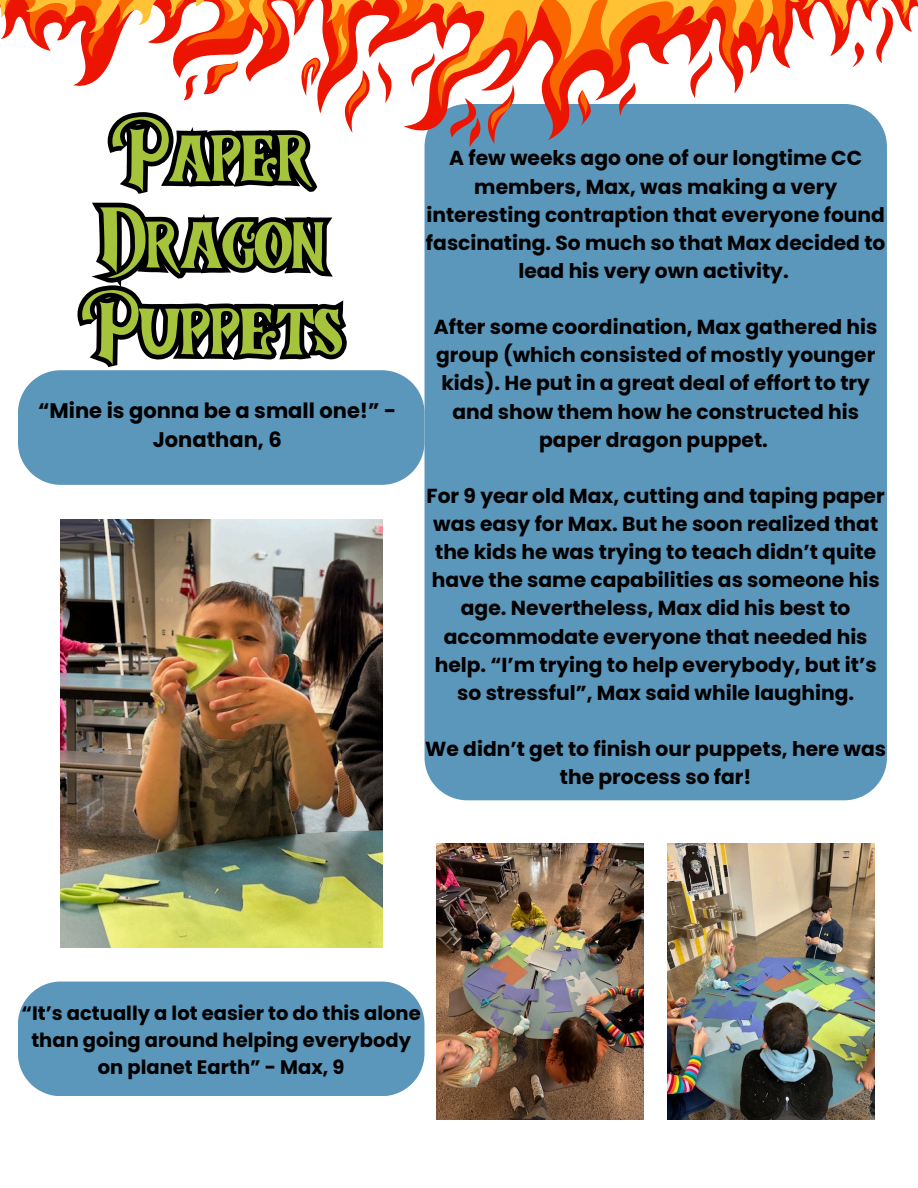
<style>
.page{position:relative;width:918px;height:1188px;background:#fff}
.page>*{position:absolute;margin:0;border:0;box-sizing:border-box;transform-origin:0 0}
.t1{font:100.35px/86.7px "Brighton";color:#a6c33c;text-align:center}
.t2{font:700 21px/29.1px "Poppins";color:#000;text-align:center}
.t3{font:700 20.25px/28.2px "Poppins";color:#000;text-align:center}
.t4{font:700 19.5px/27px "Poppins";color:#000;text-align:center}
</style>
<div class="page">
<div style="left:425px;top:140px;width:462px;height:660px;background:#5b96bb"></div>
<svg style="left:404px;top:111px;width:483px;height:29px;background:#6e93b2"></svg>
<svg style="left:577px;top:111px;width:14px;height:15px"></svg>
<svg style="left:447px;top:111px;width:71px;height:36px;background:#7e798d"></svg>
<svg style="left:412px;top:84px;width:456px;height:27px"></svg>
<svg style="left:0;top:0;width:918px;height:84px"></svg>
<svg style="left:72px;top:23px;width:322px;height:344px"></svg>
<div style="left:18px;top:982px;width:407px;height:114px;background:#5b96bb"></div>
<div style="left:18px;top:370px;width:407px;height:115px;background:#5b96bb"></div>
<img style="left:61px;top:519px;width:321px;height:429px">
<img style="left:437px;top:844px;width:207px;height:275px">
<img style="left:667px;top:844px;width:207px;height:275px">
<p class="t1" style="left:82px;top:108px;width:261px">Paper<br>Dragon<br>Puppets</p>
<p class="t2" style="left:38px;top:396px;width:359px">“Mine is gonna be a small one!” -<br>Jonathan, 6</p>
<h1 class="t3" style="left:426px;top:144px;width:461px">A few weeks ago one of our longtime CC members, Max, was making a very interesting contraption that everyone found fascinating. So much so that Max decided to lead his very own activity.</h1>
<p class="t3" style="left:434px;top:313px;width:445px">After some coordination, Max gathered his group (which consisted of mostly younger kids). He put in a great deal of effort to try and show them how he constructed his paper dragon puppet.</p>
<p class="t3" style="left:427px;top:482px;width:460px">For 9 year old Max, cutting and taping paper was easy for Max. But he soon realized that the kids he was trying to teach didn’t quite have the same capabilities as someone his age. Nevertheless, Max did his best to accommodate everyone that needed his help. “I’m trying to help everybody, but it’s so stressful”, Max said while laughing.</p>
<p class="t3" style="left:425px;top:735px;width:462px">We didn’t get to finish our puppets, here was the process so far!</p>
<p class="t4" style="left:22px;top:1000px;width:401px">“It’s actually a lot easier to do this alone than going around helping everybody on planet Earth” - Max, 9</p>
</div>
